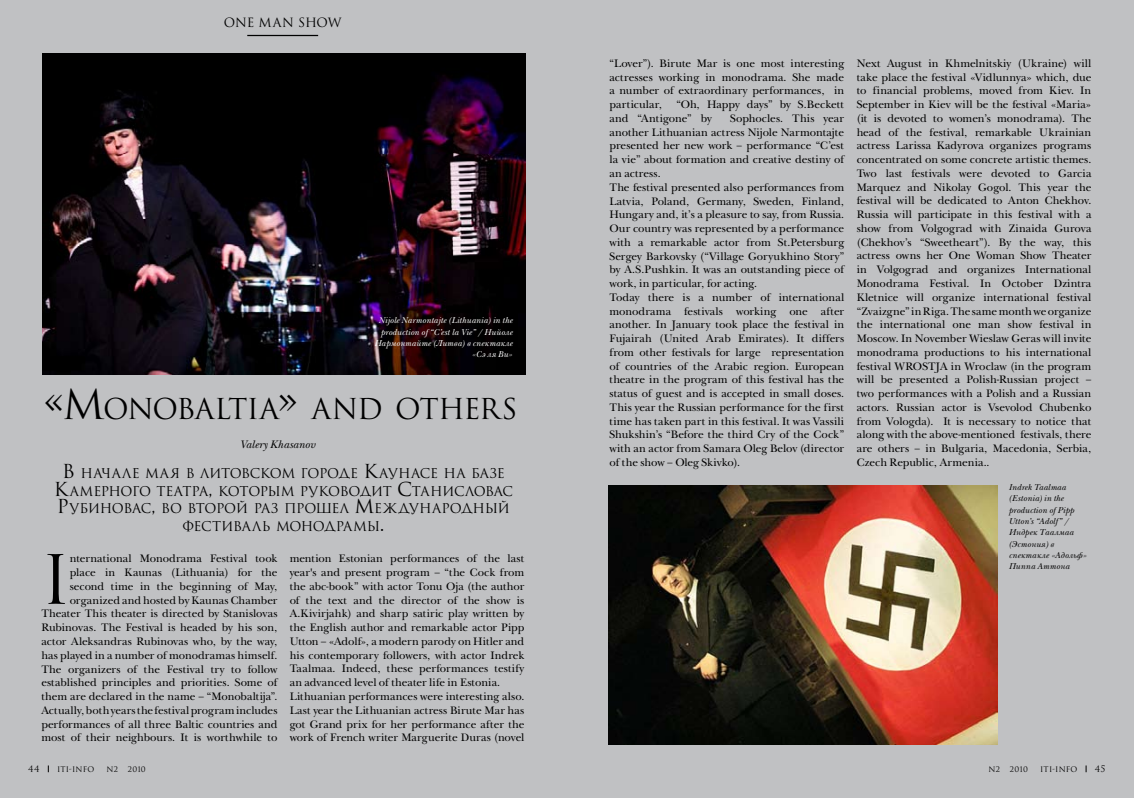
<style>
.page{position:relative;width:1134px;height:798px;background:#fff}
.page>*{position:absolute;margin:0;border:0;box-sizing:border-box;transform-origin:0 0}
.t1{font:66px "Romul";color:#000}
.t2{font:28px "Romul";letter-spacing:-.04em;color:#000}
.t3{font:13.12px/17.5px "Romul";letter-spacing:-.025em;color:#000;text-align:center}
.t4{font:12.5px "Romul";letter-spacing:-.015em;color:#000}
.t5{font:11.25px/13.8px "New Baskerville C";color:#000}
.t6{font:italic 11.25px "New Baskerville C";color:#000}
.t7{font:italic 8.75px/11.2px "New Baskerville C";letter-spacing:.02em;color:#000}
.t8{font:italic 8.75px/11.2px "New Baskerville C";letter-spacing:.02em;color:#fff;text-align:right}
.t9{font:8.75px "Romul";color:#000}
.t10{font:7.5px "Romul";letter-spacing:.02em;color:#000}
.s1{font-size:40px}
.s2{font-size:18.75px}
</style>
<div class="page">
<div style="left:0;top:0;width:567px;height:797px;background:#c0c1c3"></div>
<div style="left:567px;top:0;width:567px;height:797px;background:#c0c1c3"></div>
<hr style="left:247px;top:35px;width:71px;height:1px;background:#000">
<img style="left:609px;top:485px;width:389px;height:259px">
<img style="left:43px;top:53px;width:482px;height:321px">
<p class="t4" style="left:224px;top:15px;width:119px">ONE MAN SHOW</p>
<p class="t8" style="left:374px;top:315px;width:139px">Nijole Narmontajte (Lithuania) in the production of “C’est la Vie” / Нийоле<br>Нармонтайте (Литва) в спектакле «Сэ ля Ви»</p>
<h2 class="t2" style="left:43px;top:392px;width:476px"><span class="s1">«</span><span class="s1">M</span>ONOBALTIA<span class="s1">»</span> AND OTHERS</h2>
<p class="t6" style="left:240px;top:437px;width:77px">Valery Khasanov</p>
<p class="t3" style="left:54px;top:465px;width:461px"><span class="s2">В</span> НАЧАЛЕ МАЯ В ЛИТОВСКОМ ГОРОДЕ <span class="s2">К</span>АУНАСЕ НА БАЗЕ <span class="s2">К</span>АМЕРНОГО ТЕАТРА<span class="s2">,</span> КОТОРЫМ РУКОВ ОДИТ <span class="s2">С</span>ТАНИСЛОВАС <span class="s2">Р</span>УБИНОВАС<span class="s2">,</span> ВО ВТОРОЙ РАЗ ПРОШЕЛ <span class="s2">М</span>ЕЖДУНАРОДНЫЙ ФЕСТИВАЛЬ МОНОДРАМЫ<span class="s2">.</span></p>
<h1 class="t1" style="left:41px;top:541px;width:31px">I</h1>
<p class="t5" style="left:41px;top:551px;width:238px;text-align:right">nternational Monodrama Festival took place in Kaunas (Lithuania) for the second time in the beginning of May, organized and hosted by Kaunas Chamber Theater This theater is directed by Stanislovas Rubinovas. The Festival is headed by his son, actor Aleksandras Rubinovas who, by the way, has played in a number of monodramas himself.<br>The organizers of the Festival try to follow established principles and priorities. Some of them are declared in the name – “Monobaltija”.<br>Actually, both years the festival program includes performances of all three Baltic countries and most of their neighbours. It is worthwhile to</p>
<p class="t5" style="left:290px;top:551px;width:236px">mention Estonian performances of the last year's and present program – “the Cock from the abc-book” with actor Tonu Oja (the author of the text and the director of the show is A.Kivirjahk) and sharp satiric play written by the English author and remarkable actor Pipp Utton – «Adolf», a modern parody on Hitler and his contemporary followers, with actor Indrek Taalmaa. Indeed, these performances testify an advanced level of theater life in Estonia.<br>Lithuanian performances were interesting also.<br>Last year the Lithuanian actress Birute Mar has got Grand prix for her performance after the work of French writer Marguerite Duras (novel</p>
<p class="t5" style="left:609px;top:56px;width:236px;text-align:justify">“Lover”). Birute Mar is one most interesting actresses working in monodrama. She made a number of extraordinary performances, in particular,</p>
<p class="t5" style="left:609px;top:98px;width:236px;text-indent:67px">“Oh, Happy days” by S.Beckett and “Antigone” by</p>
<p class="t5" style="left:609px;top:111px;width:236px;text-indent:121px">Sophocles. This year another Lithuanian actress Nijole Narmontajte presented her new work – performance “C’est la vie” about formation and creative destiny of an actress.<br>The festival presented also performances from Latvia, Poland, Germany, Sweden, Finland, Hungary and, it’s a pleasure to say, from Russia.<br>Our country was represented by a performance with a remarkable actor from St.Petersburg Sergey Barkovsky (“Village Goryukhino Story” by A.S.Pushkin. It was an outstanding piece of work, in particular, for acting.<br>Today there is a number of international monodrama festivals working one after another. In January took place the festival in Fujairah (United Arab Emirates). It differs from other festivals for large representation of countries of the Arabic region. European theatre in the program of this festival has the status of guest and is accepted in small doses.<br>This year the Russian performance for the first time has taken part in this festival. It was Vassili Shukshin’s “Before the third Cry of the Cock” with an actor from Samara Oleg Belov (director of the show – Oleg Skivko).</p>
<p class="t5" style="left:857px;top:56px;width:236px;text-align:justify">Next August in Khmelnitskiy (Ukraine) will take place the festival «Vidlunnya» which, due to financial problems, moved from Kiev. In September in Kiev will be the festival «Maria» (it is devoted to women’s monodrama). The head of the festival, remarkable Ukrainian actress Larissa Kadyrova organizes programs concentrated on some concrete artistic themes.<br>Two last festivals were devoted to Garcia Marquez and Nikolay Gogol. This year the festival will be dedicated to Anton Chekhov.<br>Russia will participate in this festival with a show from Volgograd with Zinaida Gurova (Chekhov’s “Sweetheart”). By the way, this actress owns her One Woman Show Theater in Volgograd and organizes International Monodrama Festival. In October Dzintra Kletnice will organize international festival “Zvaizgne” in Riga. The same month we organize the international one man show festival in Moscow. In November Wieslaw Geras will invite monodrama productions to his international festival WROSTJA in Wroclaw (in the program will be presented a Polish-Russian project – two performances with a Polish and a Russian actors. Russian actor is Vsevolod Chubenko from Vologda). It is necessary to notice that along with the above-mentioned festivals, there are others – in Bulgaria, Macedonia, Serbia, Czech Republic, Armenia..</p>
<p class="t7" style="left:1009px;top:481px;width:79px">Indrek Taalmaa (Estonia) in the production of Pipp<br>Utton’s “Adolf” /<br>Индрек Таалмаа (Эстония) в спектакле «Адольф»<br>Пиппа Аттона</p>
<p class="t9" style="left:28px;top:763px;width:13px">44</p>
<p class="t10" style="left:57px;top:764px;width:39px">ITI-INFO</p>
<p class="t10" style="left:106px;top:764px;width:13px">N2</p>
<p class="t10" style="left:128px;top:764px;width:19px">2010</p>
<p class="t10" style="left:988px;top:764px;width:13px">N2</p>
<p class="t10" style="left:1010px;top:764px;width:19px">2010</p>
<p class="t10" style="left:1040px;top:764px;width:39px">ITI-INFO</p>
<p class="t9" style="left:1095px;top:763px;width:12px">45</p>
</div>
